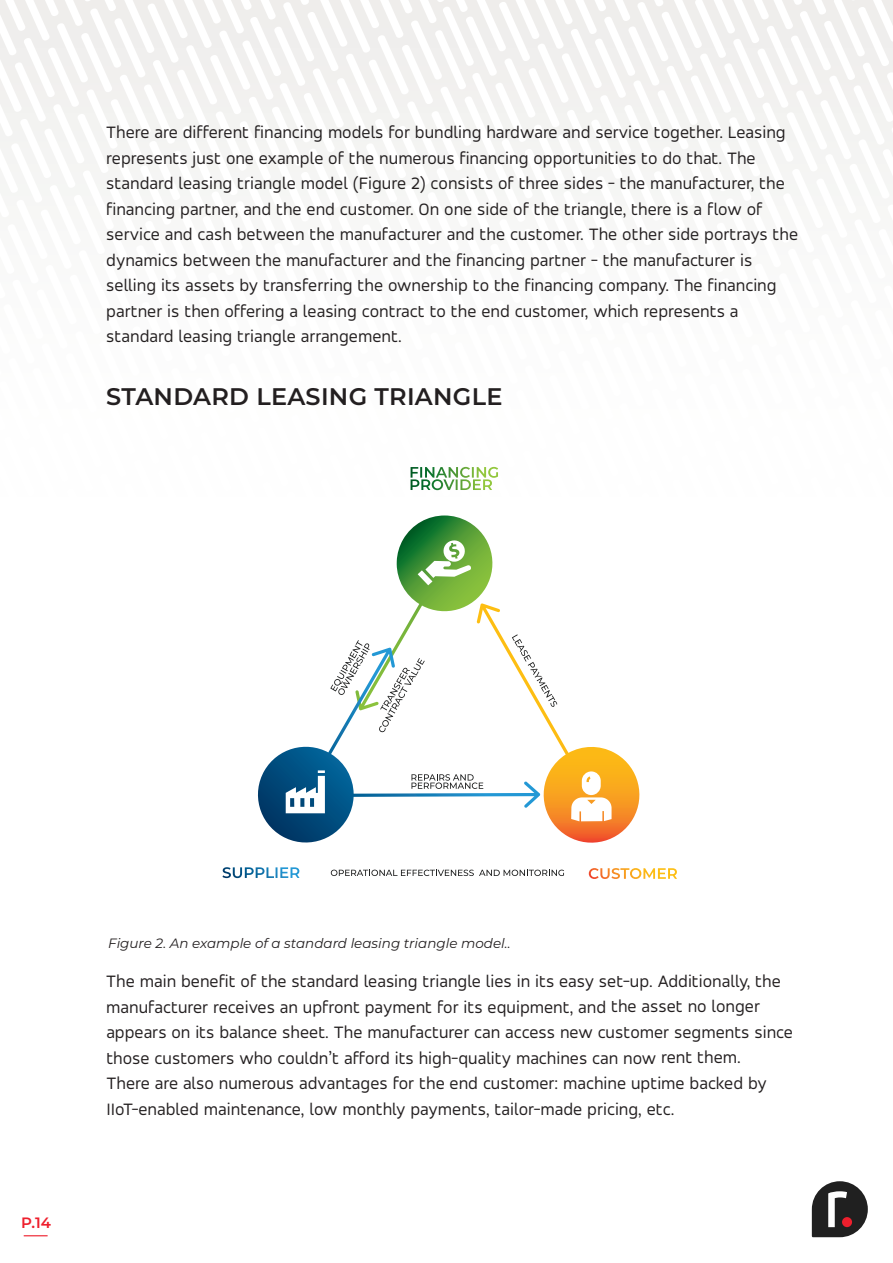
<style>
.page{position:relative;width:893px;height:1263px;background:#fff}
.page>*{position:absolute;margin:0;border:0;box-sizing:border-box;transform-origin:0 0}
.t1{font:600 24px "Montserrat";letter-spacing:.01em;color:#231f20}
.t2{font:18px/25.5px "Accord";color:#231f20}
.t3{font:600 15px "Montserrat";color:#ee1f2d}
.t4{font:italic 13.5px "Montserrat";color:#231f20}
</style>
<div class="page">
<svg style="left:553px;top:6px;width:337px;height:190px"></svg>
<svg style="left:812px;top:1181px;width:56px;height:56px"></svg>
<div style="left:842px;top:1217px;width:10px;height:10px;background:#ee1f2d;border-radius:50%"></div>
<svg style="left:23px;top:1235px;width:25px;height:1px"></svg>
<svg style="left:411px;top:467px;width:87px;height:23px"></svg>
<svg style="left:589px;top:868px;width:88px;height:11px"></svg>
<svg style="left:222px;top:867px;width:78px;height:11px"></svg>
<svg style="left:331px;top:870px;width:233px;height:6px"></svg>
<svg style="left:258px;top:746px;width:72px;height:97px"></svg>
<svg style="left:330px;top:515px;width:310px;height:328px"></svg>
<p class="t2" style="left:106px;top:119px;width:693px">There are different financing models for bundling hardware and service together. Leasing represents just one example of the numerous financing opportunities to do that. The standard leasing triangle model (Figure 2) consists of three sides - the manufacturer, the financing partner, and the end customer. On one side of the triangle, there is a flow of service and cash between the manufacturer and the customer. The other side portrays the dynamics between the manufacturer and the financing partner - the manufacturer is selling its assets by transferring the ownership to the financing company. The financing partner is then offering a leasing contract to the end customer, which represents a standard leasing triangle arrangement.</p>
<h1 class="t1" style="left:106px;top:379px;width:398px">STANDARD LEASING TRIANGLE</h1>
<p class="t3" style="left:21px;top:1212px;width:31px">P.14</p>
<p class="t4" style="left:108px;top:934px;width:404px">Figure 2. An example of a standard leasing triangle model..</p>
<p class="t2" style="left:106px;top:968px;width:688px">The main benefit of the standard leasing triangle lies in its easy set-up. Additionally, the manufacturer receives an upfront payment for its equipment, and the asset no longer appears on its balance sheet. The manufacturer can access new customer segments since those customers who couldn’t afford its high-quality machines can now rent them.<br>There are also numerous advantages for the end customer: machine uptime backed by IIoT-enabled maintenance, low monthly payments, tailor-made pricing, etc.</p>
</div>
